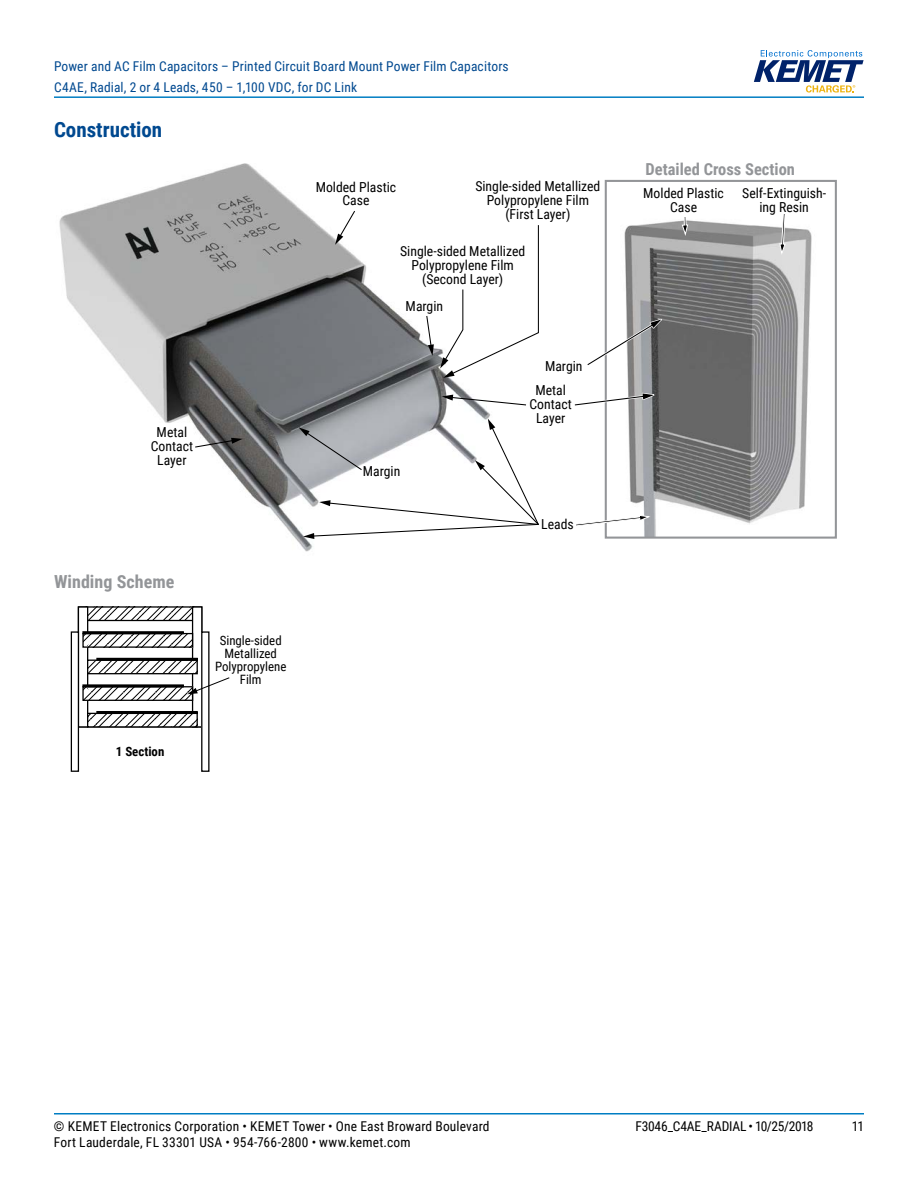
<style>
.page{position:relative;width:918px;height:1188px;background:#fff}
.page>*{position:absolute;margin:0;border:0;box-sizing:border-box;transform-origin:0 0}
.t1{font:700 21px "Roboto Condensed";color:#004990}
.t2{font:700 18px "Roboto Condensed";letter-spacing:.005em;color:#939598}
.t3{font:700 16.5px "Roboto Condensed";color:#939598}
.t4{font:700 15.45px "Roboto Condensed";color:#000}
.t5{font:13.8px/13.8px "Roboto Condensed";color:#000;text-align:center}
.t6{font:13.5px "Roboto Condensed";letter-spacing:.015em;color:#000}
.t7{font:13.5px/21px "Roboto Condensed";letter-spacing:.015em;color:#004990}
.t8{font:13.5px "Roboto Condensed";letter-spacing:-.015em;color:#000}
.t9{font:12.9px/12.9px "Roboto Condensed";color:#000;text-align:center}
.t10{font:700 12.9px "Roboto Condensed";color:#000}
.s1{color:#00aeef}
</style>
<div class="page">
<hr style="left:54px;top:1113px;width:810px;height:2px;background:#007dc3">
<hr style="left:54px;top:96px;width:810px;height:2px;background:#007dc3">
<svg style="left:754px;top:50px;width:110px;height:43px"></svg>
<img style="left:59px;top:163px;width:569px;height:389px">
<img style="left:608px;top:191px;width:204px;height:345px">
<div style="left:605px;top:180px;width:232px;height:359px;border:2px solid #939598"></div>
<svg style="left:335px;top:210px;width:21px;height:35px"></svg>
<svg style="left:681px;top:215px;width:7px;height:22px"></svg>
<svg style="left:779px;top:213px;width:7px;height:43px"></svg>
<svg style="left:194px;top:438px;width:49px;height:10px"></svg>
<svg style="left:574px;top:515px;width:77px;height:12px"></svg>
<svg style="left:440px;top:224px;width:99px;height:154px"></svg>
<svg style="left:426px;top:315px;width:8px;height:41px"></svg>
<svg style="left:586px;top:317px;width:80px;height:50px"></svg>
<svg style="left:573px;top:392px;width:86px;height:15px"></svg>
<svg style="left:442px;top:395px;width:85px;height:11px"></svg>
<svg style="left:299px;top:419px;width:241px;height:120px"></svg>
<svg style="left:88px;top:608px;width:104px;height:11px"></svg>
<div style="left:86px;top:606px;width:108px;height:15px;border:1px solid #000"></div>
<div style="left:192px;top:606px;width:10px;height:122px;border:1px solid #000"></div>
<div style="left:78px;top:606px;width:10px;height:122px;border:1px solid #000"></div>
<svg style="left:84px;top:635px;width:107px;height:11px"></svg>
<div style="left:82px;top:633px;width:111px;height:15px;border:1px solid #000"></div>
<svg style="left:89px;top:662px;width:107px;height:10px"></svg>
<div style="left:87px;top:660px;width:111px;height:14px;border:1px solid #000"></div>
<svg style="left:84px;top:688px;width:107px;height:11px"></svg>
<div style="left:82px;top:686px;width:111px;height:15px;border:1px solid #000"></div>
<svg style="left:89px;top:715px;width:107px;height:11px"></svg>
<div style="left:87px;top:713px;width:111px;height:15px;border:1px solid #000"></div>
<div style="left:82px;top:631px;width:102px;height:3px;border:1px solid #000"></div>
<div style="left:82px;top:684px;width:102px;height:3px;border:1px solid #000"></div>
<div style="left:96px;top:658px;width:102px;height:3px;border:1px solid #000"></div>
<div style="left:96px;top:711px;width:102px;height:3px;border:1px solid #000"></div>
<div style="left:71px;top:631px;width:8px;height:141px;border:1px solid #000"></div>
<div style="left:201px;top:631px;width:9px;height:141px;border:1px solid #000"></div>
<svg style="left:185px;top:677px;width:45px;height:18px"></svg>
<p class="t7" style="left:54px;top:55px;width:456px">Power and AC Film Capacitors – Printed Circuit Board Mount Power Film Capacitors<br>C4AE, Radial, 2 or 4 Leads, 450 – 1,100 VDC, for DC Link</p>
<h1 class="t1" style="left:54px;top:115px;width:110px">Construction</h1>
<p class="t5" style="left:316px;top:179px;width:82px">Molded Plastic<br>Case</p>
<p class="t5" style="left:475px;top:179px;width:127px">Single-sided Metallized<br>Polypropylene Film (First Layer)</p>
<p class="t5" style="left:400px;top:244px;width:127px">Single-sided Metallized<br>Polypropylene Film (Second Layer)</p>
<p class="t5" style="left:151px;top:425px;width:44px">Metal<br>Contact<br>Layer</p>
<h2 class="t2" style="left:54px;top:569px;width:122px">Winding Scheme</h2>
<p class="t10" style="left:116px;top:742px;width:50px">1 Section</p>
<p class="t9" style="left:215px;top:634px;width:73px">Single-sided<br>Metallized<br>Polypropylene<br>Film</p>
<p class="t5" style="left:406px;top:299px;width:39px">Margin</p>
<p class="t5" style="left:363px;top:463px;width:39px">Margin</p>
<p class="t5" style="left:545px;top:359px;width:39px">Margin</p>
<p class="t5" style="left:530px;top:383px;width:44px">Metal<br>Contact<br>Layer</p>
<p class="t5" style="left:541px;top:517px;width:34px">Leads</p>
<p class="t3" style="left:646px;top:158px;width:151px">Detailed Cross Section</p>
<p class="t5" style="left:742px;top:186px;width:85px">Self-Extinguish&shy;ing Resin</p>
<p class="t5" style="left:643px;top:186px;width:82px">Molded Plastic<br>Case</p>
<p class="t4" style="left:339px;top:1111px;width:118px"><span class="s1">Sulfide</span> Film (SMR)</p>
<p class="t6" style="left:54px;top:1116px;width:437px">© KEMET Electronics Corporation • KEMET Tower • One East Broward Boulevard</p>
<p class="t8" style="left:636px;top:1116px;width:180px">F3046_C4AE_RADIAL • 10/25/2018</p>
<p class="t6" style="left:852px;top:1116px;width:14px">11</p>
<p class="t6" style="left:54px;top:1133px;width:358px">Fort Lauderdale, FL 33301 USA • 954-766-2800 • www.kemet.com</p>
</div>
